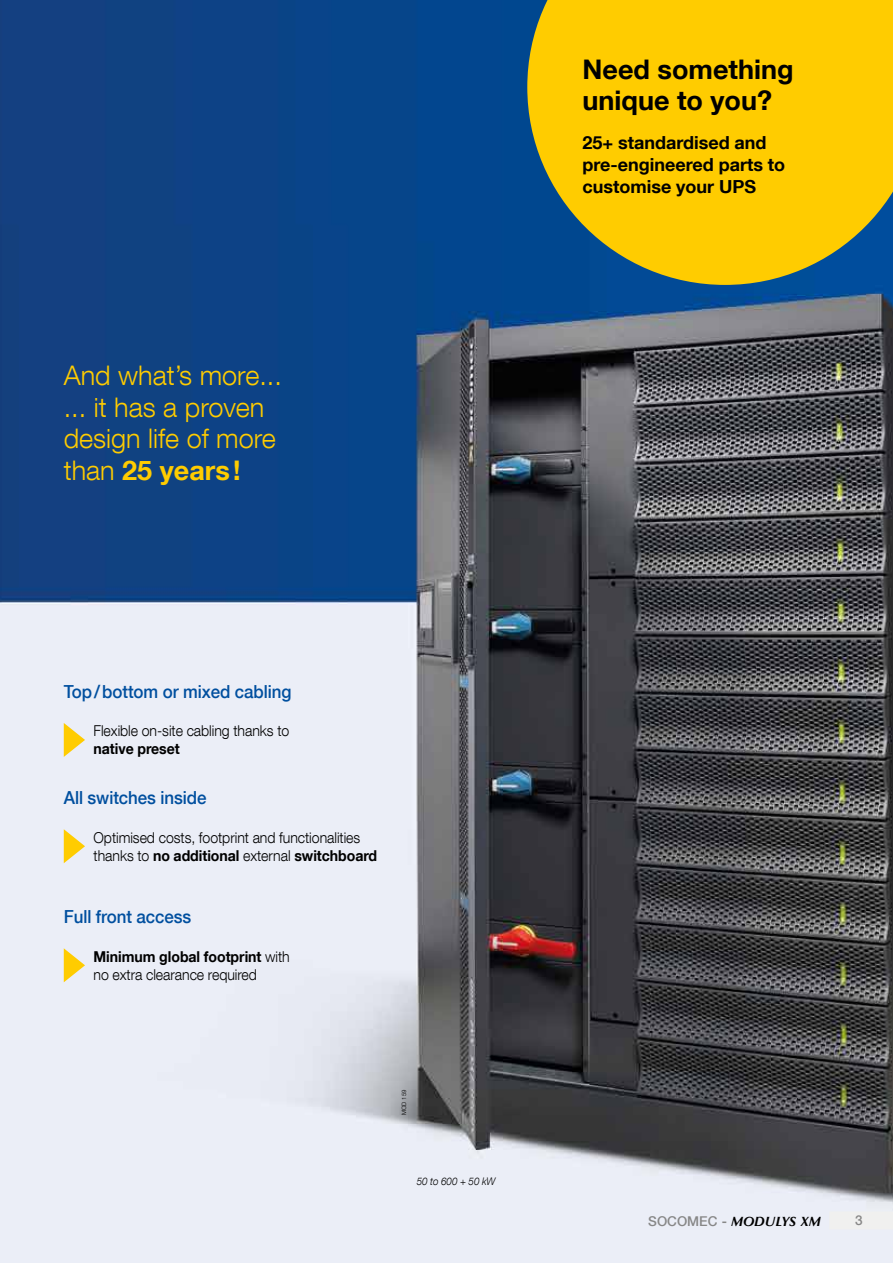
<style>
.page{position:relative;width:893px;height:1263px;background:#fff}
.page>*{position:absolute;margin:0;border:0;box-sizing:border-box;transform-origin:0 0}
.t1{font:300 27px/31.5px "Helvetica Neue LT Com";color:#fc0}
.t2{font:700 27px/31.5px "Helvetica Neue LT Com";color:#000}
.t3{font:500 18px "Helvetica Neue LT Com";letter-spacing:-.005em;color:#004f9f;scale:.94 1}
.t4{font:700 18px/21.8px "Helvetica Neue LT Com";color:#000}
.t5{font:300 15px/18px "Helvetica Neue LT Com";letter-spacing:-.005em;color:#000;scale:.94 1}
.t6{font:700 15px "Helvetica Neue LT Com";letter-spacing:-.005em;color:#000;scale:.94 1}
.t7{font:italic 700 13.5px "Optima LT";color:#000}
.t8{font:500 13.5px "Helvetica Neue LT Com";color:#878787}
.t9{font:italic 300 10.5px "Helvetica Neue LT Com";letter-spacing:-.005em;color:#000;scale:.94 1}
.t10{font:300 6px "Helvetica Neue LT Com";color:#000}
.s1{font-weight:700}
.s2{font-family:"Helvetica Neue LT Com";font-weight:500;font-style:normal;color:#878787}
</style>
<div class="page">
<img style="left:0;top:0;width:893px;height:1263px">
<div style="left:829px;top:1211px;width:64px;height:18px;background:#f0f0ef"></div>
<svg style="left:64px;top:723px;width:21px;height:34px"></svg>
<svg style="left:64px;top:948px;width:21px;height:34px"></svg>
<svg style="left:64px;top:829px;width:21px;height:34px"></svg>
<svg style="left:527px;top:0;width:366px;height:285px;background:#ddba13"></svg>
<h1 class="t1" style="left:64px;top:359px;width:220px">And what’s more... ... it has a proven design life of more than <span class="s1">25 years!</span></h1>
<p class="t3" style="left:64px;top:680px;width:244px">Top/bottom or mixed cabling</p>
<p class="t5" style="left:94px;top:722px;width:210px">Flexible on-site cabling thanks to</p>
<p class="t6" style="left:94px;top:739px;width:93px">native preset</p>
<p class="t3" style="left:64px;top:786px;width:153px">All switches inside</p>
<p class="t5" style="left:94px;top:828px;width:303px">Optimised costs, footprint and functionalities thanks to <span class="s1">no additional</span> external <span class="s1">switchboard</span></p>
<p class="t3" style="left:64px;top:906px;width:137px">Full front access</p>
<p class="t5" style="left:94px;top:947px;width:210px"><span class="s1">Minimum global footprint</span> with no extra clearance required</p>
<p class="t10" style="left:400px;top:1115px;width:27px;rotate:-90deg">MOD 159</p>
<p class="t9" style="left:417px;top:1175px;width:85px">50 to 600 + 50 kW</p>
<h1 class="t2" style="left:583px;top:53px;width:212px">Need something unique to you?</h1>
<p class="t4" style="left:583px;top:131px;width:204px">25+ standardised and pre-engineered parts to customise your UPS</p>
<p class="t7" style="left:648px;top:1213px;width:174px"><span class="s2">SOCOMEC -</span> MODULYS XM</p>
<p class="t8" style="left:855px;top:1212px;width:9px">3</p>
</div>
